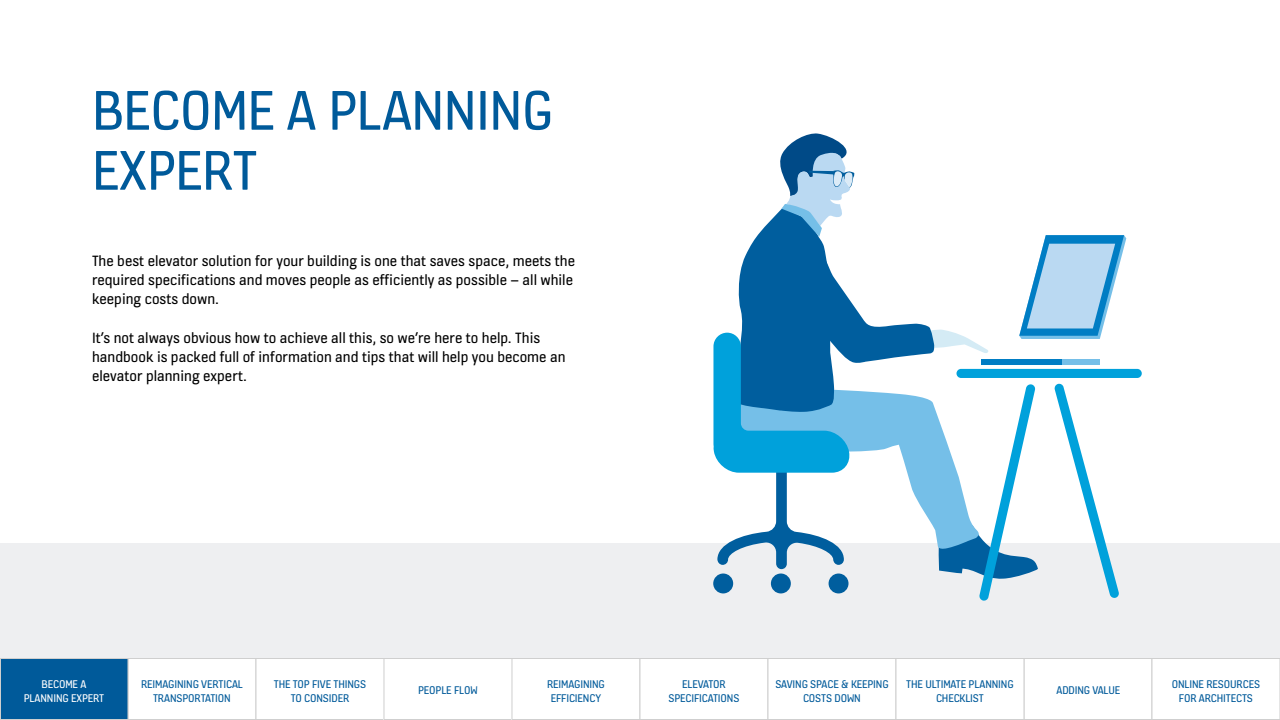
<style>
.page{position:relative;width:1280px;height:720px;background:#fff}
.page>*{position:absolute;margin:0;border:0;box-sizing:border-box;transform-origin:0 0}
.t1{font:60px/60px "KONE Information v 13";letter-spacing:-.01em;color:#005a9a}
.t2{font:16px/19.2px "KONE Information v 13";color:#000}
.t3{font:12px/14px "KONE Information v 13";letter-spacing:-.01em;color:#005a9a;text-align:center}
.t4{font:12px/14px "KONE Information v 13";letter-spacing:-.01em;color:#fff;text-align:center}
</style>
<div class="page">
<div style="left:0;top:543px;width:1280px;height:115px;background:#eeeff1"></div>
<div style="left:127px;top:658px;width:129px;height:62px;border:1px solid #cfcfcf"></div>
<div style="left:0;top:659px;width:128px;height:61px;background:#005a9a"></div>
<div style="left:0;top:658px;width:128px;height:62px;border:1px solid #cfcfcf"></div>
<div style="left:255px;top:658px;width:129px;height:62px;border:1px solid #cfcfcf"></div>
<div style="left:383px;top:658px;width:129px;height:62px;border:1px solid #cfcfcf"></div>
<div style="left:511px;top:658px;width:129px;height:62px;border:1px solid #cfcfcf"></div>
<div style="left:639px;top:658px;width:129px;height:62px;border:1px solid #cfcfcf"></div>
<div style="left:767px;top:658px;width:129px;height:62px;border:1px solid #cfcfcf"></div>
<div style="left:1023px;top:658px;width:129px;height:62px;border:1px solid #cfcfcf"></div>
<div style="left:1151px;top:658px;width:129px;height:62px;border:1px solid #cfcfcf"></div>
<div style="left:895px;top:658px;width:129px;height:62px;border:1px solid #cfcfcf"></div>
<div style="left:957px;top:369px;width:185px;height:9px;background:#00a1db;border-radius:5px"></div>
<svg style="left:713px;top:133px;width:413px;height:468px"></svg>
<h1 class="t1" style="left:92px;top:78px;width:462px">BECOME A PLANNING<br>EXPERT</h1>
<p class="t2" style="left:92px;top:250px;width:485px">The best elevator solution for your building is one that saves space, meets the required specifications and moves people as efficiently as possible – all while keeping costs down.</p>
<p class="t2" style="left:92px;top:327px;width:475px">It’s not always obvious how to achieve all this, so we’re here to help. This handbook is packed full of information and tips that will help you become an elevator planning expert.</p>
<p class="t4" style="left:24px;top:676px;width:82px">BECOME A<br>PLANNING EXPERT</p>
<p class="t3" style="left:141px;top:676px;width:103px">REIMAGINING VERTICAL<br>TRANSPORTATION</p>
<p class="t3" style="left:274px;top:676px;width:94px">THE TOP FIVE THINGS<br>TO CONSIDER</p>
<p class="t3" style="left:418px;top:682px;width:61px">PEOPLE FLOW</p>
<p class="t3" style="left:547px;top:676px;width:59px">REIMAGINING<br>EFFICIENCY</p>
<p class="t3" style="left:668px;top:676px;width:73px">ELEVATOR<br>SPECIFICATIONS</p>
<p class="t3" style="left:775px;top:676px;width:115px">SAVING SPACE &amp; KEEPING<br>COSTS DOWN</p>
<p class="t3" style="left:906px;top:676px;width:109px">THE ULTIMATE PLANNING<br>CHECKLIST</p>
<p class="t3" style="left:1172px;top:676px;width:90px">ONLINE RESOURCES<br>FOR ARCHITECTS</p>
<p class="t3" style="left:1057px;top:682px;width:65px">ADDING VALUE</p>
</div>
